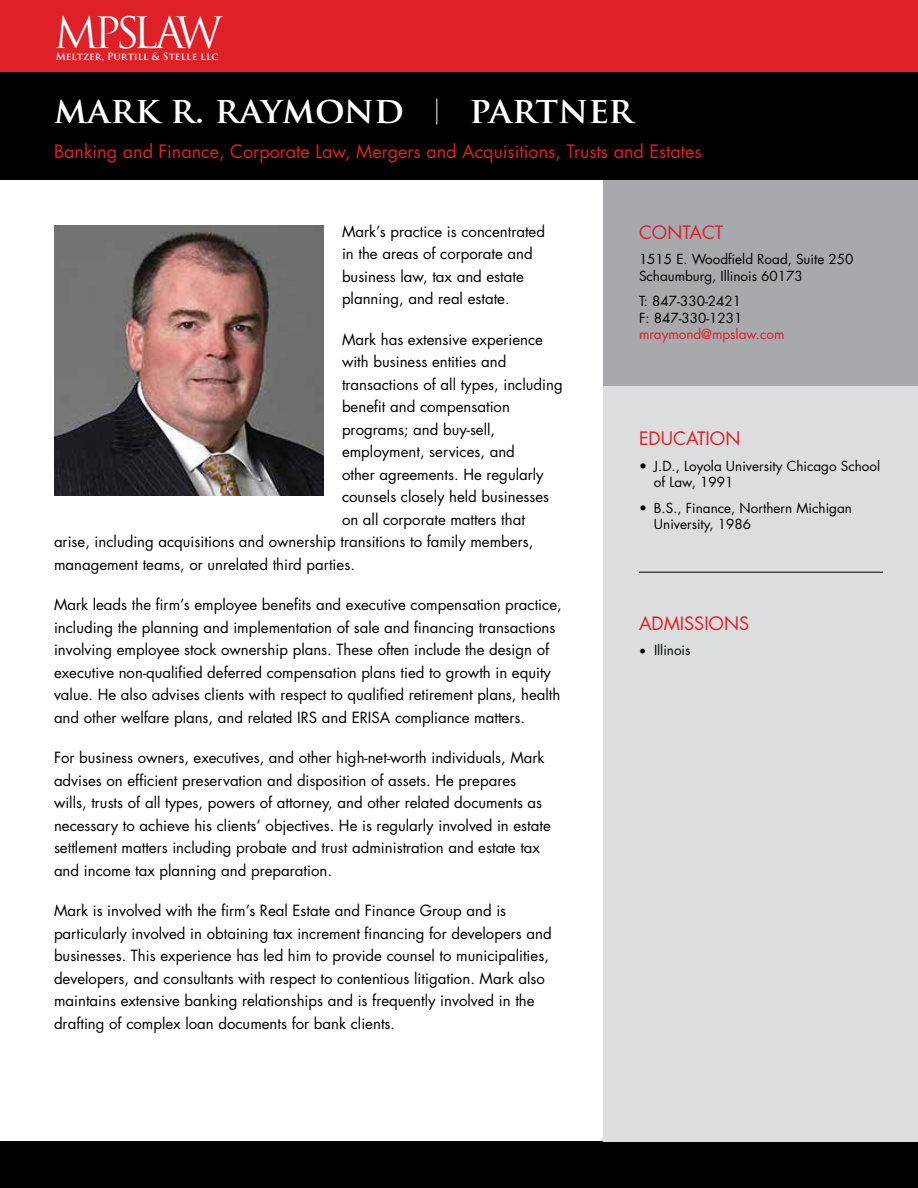
<style>
.page{position:relative;width:918px;height:1188px;background:#fff}
.page>*{position:absolute;margin:0;border:0;box-sizing:border-box;transform-origin:0 0}
.t1{font:42.15px "Trajan Pro";letter-spacing:-.115em;color:#fff}
.t2{font:700 36px "Trajan Pro";color:#fff}
.t3{font:18px "Futura";color:#de2027}
.t4{font:15px/22.5px "Futura";color:#000}
.t5{font:13.5px/16.5px "Futura";color:#000}
.t6{font:13.5px "Futura";color:#de2027}
.t7{font:700 9.75px "Trajan Pro";color:#fff}
.s1{font-family:"Minion Pro";font-size:18px}
</style>
<div class="page">
<div style="left:0;top:0;width:918px;height:72px;background:#de2027"></div>
<div style="left:0;top:72px;width:918px;height:108px;background:#000"></div>
<div style="left:0;top:1141px;width:918px;height:47px;background:#000"></div>
<svg style="left:436px;top:99px;width:1px;height:25px"></svg>
<img style="left:54px;top:225px;width:270px;height:270px">
<div style="left:603px;top:180px;width:315px;height:961px;background:#dcddde"></div>
<div style="left:603px;top:180px;width:315px;height:205px;background:#a7a9ac"></div>
<hr style="left:639px;top:572px;width:244px;height:1px;background:#000">
<h1 class="t1" style="left:54px;top:6px;width:132px">MPSLA</h1>
<p class="t7" style="left:56px;top:51px;width:164px">Meltzer, Purtill &amp; Stelle llc</p>
<h1 class="t1" style="left:176px;top:6px;width:48px">W</h1>
<h2 class="t2" style="left:54px;top:88px;width:352px">mark r. raymond</h2>
<h2 class="t2" style="left:470px;top:88px;width:165px">partner</h2>
<p class="t3" style="left:54px;top:139px;width:649px">Banking and Finance, Corporate Law, Mergers and Acquisitions, Trusts and Estates</p>
<p class="t4" style="left:342px;top:220px;width:205px">Mark’s practice is concentrated in the areas of corporate and business law, tax and estate planning, and real estate.</p>
<p class="t4" style="left:342px;top:328px;width:203px">Mark has extensive experience</p>
<p class="t4" style="left:342px;top:351px;width:166px">with business entities and</p>
<p class="t4" style="left:342px;top:373px;width:222px">transactions of all types, including</p>
<p class="t4" style="left:342px;top:396px;width:169px">benefit and compensation</p>
<p class="t4" style="left:342px;top:418px;width:155px">programs; and buy-sell,</p>
<p class="t4" style="left:342px;top:441px;width:174px">employment, services, and</p>
<p class="t4" style="left:342px;top:463px;width:203px">other agreements. He regularly</p>
<p class="t4" style="left:342px;top:486px;width:209px">counsels closely held businesses</p>
<p class="t4" style="left:342px;top:508px;width:184px">on all corporate matters that</p>
<p class="t4" style="left:54px;top:531px;width:481px">arise, including acquisitions and ownership transitions to family members,</p>
<p class="t4" style="left:54px;top:553px;width:302px">management teams, or unrelated third parties.</p>
<p class="t4" style="left:54px;top:594px;width:509px">Mark leads the firm’s employee benefits and executive compensation practice, including the planning and implementation of sale and financing transactions involving employee stock ownership plans. These often include the design of executive non-qualified deferred compensation plans tied to growth in equity value. He also advises clients with respect to qualified retirement plans, health and other welfare plans, and related IRS and ERISA compliance matters.</p>
<p class="t4" style="left:54px;top:747px;width:498px">For business owners, executives, and other high-net-worth individuals, Mark advises on efficient preservation and disposition of assets. He prepares wills, trusts of all types, powers of attorney, and other related documents as necessary to achieve his clients’ objectives. He is regularly involved in estate settlement matters including probate and trust administration and estate tax and income tax planning and preparation.</p>
<p class="t4" style="left:54px;top:900px;width:499px">Mark is involved with the firm’s Real Estate and Finance Group and is particularly involved in obtaining tax increment financing for developers and businesses. This experience has led him to provide counsel to municipalities, developers, and consultants with respect to contentious litigation. Mark also maintains extensive banking relationships and is frequently involved in the drafting of complex loan documents for bank clients.</p>
<p class="t3" style="left:639px;top:221px;width:86px">CONTACT</p>
<p class="t5" style="left:639px;top:251px;width:216px">1515 E. Woodfield Road, Suite 250<br>Schaumburg, Illinois 60173</p>
<p class="t5" style="left:639px;top:293px;width:105px">T: 847-330-2421<br>F: 847-330-1231</p>
<p class="t6" style="left:639px;top:326px;width:147px">mraymond@mpslaw.com</p>
<p class="t3" style="left:639px;top:427px;width:103px">EDUCATION</p>
<p class="t5" style="left:654px;top:457px;width:228px;text-indent:-15px">• J.D., Loyola University Chicago School of Law, 1991</p>
<p class="t5" style="left:654px;top:499px;width:200px;text-indent:-15px">• B.S., Finance, Northern Michigan<br>University, 1986</p>
<p class="t3" style="left:639px;top:611px;width:112px">ADMISSIONS</p>
<p class="t5" style="left:639px;top:642px;width:53px"><span class="s1">•</span> Illinois</p>
</div>
